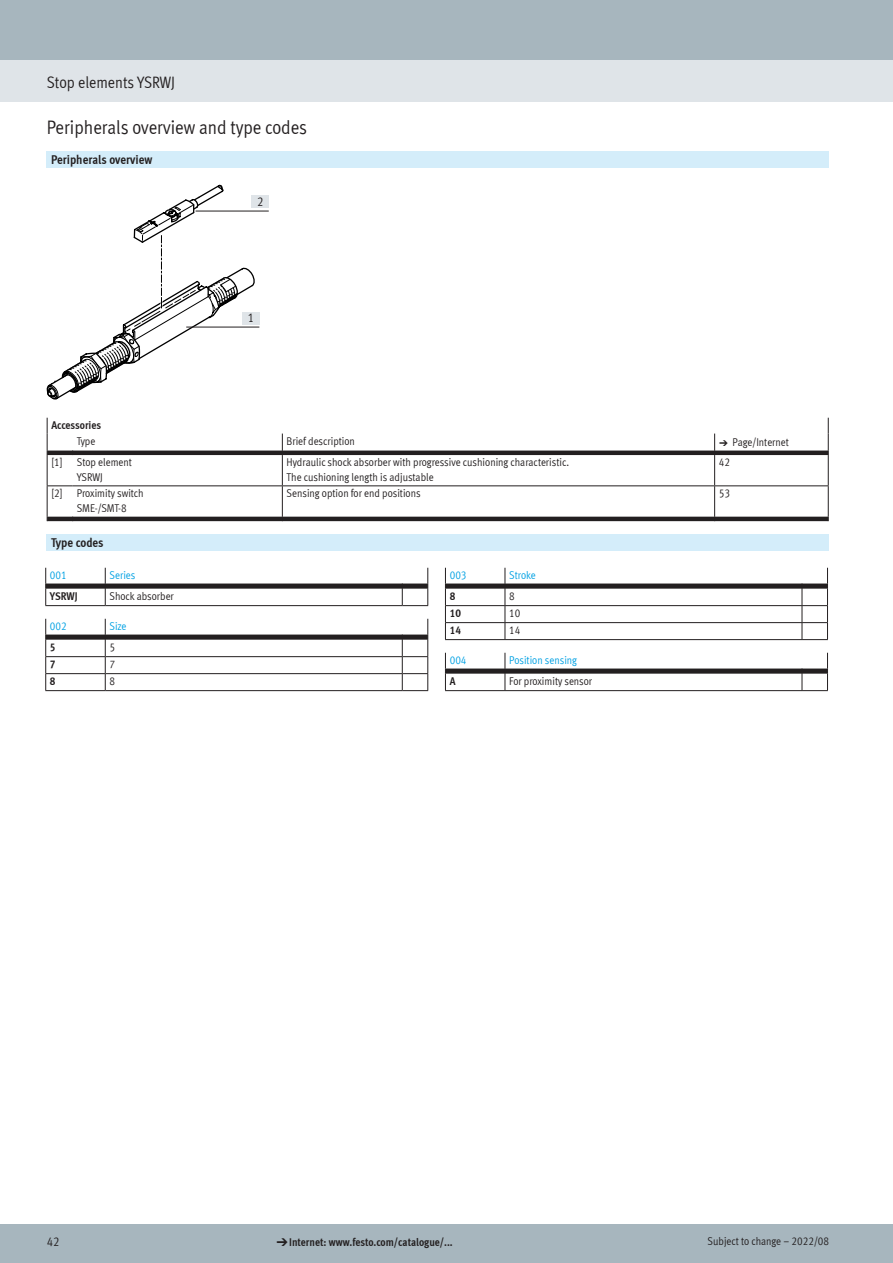
<style>
.page{position:relative;width:893px;height:1263px;background:#fff}
.page>*{position:absolute;margin:0;border:0;box-sizing:border-box;transform-origin:0 0}
.t1{font:19.5px "Meta Cond LF";color:#231f20}
.t2{font:16.5px "Meta Cond LF";color:#231f20}
.t3{font:700 12.75px "Meta Cond LF";color:#231f20}
.t4{font:12.75px "Meta Cond LF";color:#231f20}
.t5{font:11.25px/15px "Meta Cond LF";color:#231f20}
.t6{font:700 11.25px "Meta Cond LF";color:#231f20}
.t7{font:11.25px "Meta Cond LF";color:#00a1e3}
.s1{font-family:"Meto Pict 182"}
.s2{font-family:"Meto Pict 182";font-weight:400}
</style>
<div class="page">
<div style="left:0;top:1225px;width:893px;height:38px;background:#a7b6be"></div>
<div style="left:0;top:60px;width:893px;height:42px;background:#dfe4e8"></div>
<div style="left:0;top:0;width:893px;height:60px;background:#a7b6be"></div>
<div style="left:47px;top:151px;width:782px;height:17px;background:#d4edfa"></div>
<svg style="left:47px;top:185px;width:208px;height:215px"></svg>
<div style="left:252px;top:196px;width:17px;height:12px;background:#dfe4e8"></div>
<hr style="left:196px;top:211px;width:73px;height:1px;background:#231f20">
<div style="left:242px;top:312px;width:17px;height:12px;background:#dfe4e8"></div>
<hr style="left:186px;top:327px;width:73px;height:1px;background:#231f20">
<svg style="left:48px;top:451px;width:780px;height:70px"></svg>
<hr style="left:47px;top:455px;width:1px;height:30px;background:#231f20">
<hr style="left:282px;top:455px;width:1px;height:30px;background:#231f20">
<hr style="left:714px;top:455px;width:1px;height:30px;background:#231f20">
<hr style="left:828px;top:455px;width:1px;height:30px;background:#231f20">
<svg style="left:47px;top:485px;width:26px;height:1px"></svg>
<hr style="left:47px;top:486px;width:1px;height:31px;background:#231f20">
<hr style="left:73px;top:485px;width:209px;height:1px;background:#231f20">
<hr style="left:282px;top:485px;width:433px;height:1px;background:#231f20">
<hr style="left:282px;top:486px;width:1px;height:31px;background:#231f20">
<hr style="left:715px;top:485px;width:114px;height:1px;background:#231f20">
<hr style="left:714px;top:486px;width:1px;height:31px;background:#231f20">
<hr style="left:828px;top:486px;width:1px;height:31px;background:#231f20">
<svg style="left:47px;top:418px;width:1px;height:37px"></svg>
<svg style="left:282px;top:434px;width:1px;height:21px"></svg>
<svg style="left:714px;top:434px;width:1px;height:21px"></svg>
<svg style="left:828px;top:418px;width:1px;height:37px"></svg>
<div style="left:47px;top:534px;width:782px;height:17px;background:#d4edfa"></div>
<svg style="left:45px;top:568px;width:383px;height:38px"></svg>
<svg style="left:45px;top:619px;width:383px;height:72px"></svg>
<svg style="left:445px;top:568px;width:383px;height:72px"></svg>
<svg style="left:445px;top:653px;width:383px;height:38px"></svg>
<h2 class="t2" style="left:47px;top:72px;width:130px">Stop elements YSRWJ</h2>
<h1 class="t1" style="left:47px;top:116px;width:262px">Peripherals overview and type codes</h1>
<p class="t3" style="left:51px;top:151px;width:103px">Peripherals overview</p>
<p class="t4" style="left:257px;top:193px;width:8px">2</p>
<p class="t4" style="left:248px;top:309px;width:8px">1</p>
<p class="t6" style="left:51px;top:418px;width:51px">Accessories</p>
<p class="t5" style="left:77px;top:433px;width:20px">Type</p>
<p class="t5" style="left:287px;top:433px;width:70px">Brief description</p>
<p class="t5" style="left:719px;top:434px;width:72px"><span class="s1">a</span> Page/Internet</p>
<p class="t5" style="left:51px;top:454px;width:13px">[1]</p>
<p class="t5" style="left:77px;top:454px;width:57px">Stop element<br>YSRWJ</p>
<p class="t5" style="left:287px;top:454px;width:284px">Hydraulic shock absorber with progressive cushioning characteristic.<br>The cushioning length is adjustable</p>
<p class="t5" style="left:719px;top:454px;width:13px">42</p>
<p class="t5" style="left:51px;top:485px;width:13px">[2]</p>
<p class="t5" style="left:77px;top:485px;width:68px">Proximity switch<br>SME-/SMT-8</p>
<p class="t5" style="left:287px;top:485px;width:136px">Sensing option for end positions</p>
<p class="t5" style="left:719px;top:485px;width:13px">53</p>
<p class="t3" style="left:51px;top:534px;width:54px">Type codes</p>
<p class="t7" style="left:50px;top:568px;width:18px">001</p>
<p class="t7" style="left:110px;top:568px;width:27px">Series</p>
<p class="t6" style="left:50px;top:589px;width:29px">YSRWJ</p>
<p class="t5" style="left:110px;top:588px;width:66px">Shock absorber</p>
<p class="t7" style="left:50px;top:619px;width:18px">002</p>
<p class="t7" style="left:110px;top:619px;width:19px">Size</p>
<p class="t6" style="left:50px;top:640px;width:7px">5</p>
<p class="t5" style="left:110px;top:639px;width:7px">5</p>
<p class="t6" style="left:50px;top:657px;width:7px">7</p>
<p class="t5" style="left:110px;top:656px;width:7px">7</p>
<p class="t6" style="left:50px;top:674px;width:7px">8</p>
<p class="t5" style="left:110px;top:673px;width:7px">8</p>
<p class="t7" style="left:450px;top:568px;width:18px">003</p>
<p class="t7" style="left:509px;top:568px;width:28px">Stroke</p>
<p class="t6" style="left:450px;top:589px;width:7px">8</p>
<p class="t5" style="left:509px;top:588px;width:7px">8</p>
<p class="t6" style="left:450px;top:606px;width:13px">10</p>
<p class="t5" style="left:509px;top:605px;width:13px">10</p>
<p class="t6" style="left:450px;top:623px;width:13px">14</p>
<p class="t5" style="left:509px;top:622px;width:13px">14</p>
<p class="t7" style="left:450px;top:653px;width:18px">004</p>
<p class="t7" style="left:509px;top:653px;width:69px">Position sensing</p>
<p class="t6" style="left:450px;top:674px;width:7px">A</p>
<p class="t5" style="left:509px;top:673px;width:85px">For proximity sensor</p>
<p class="t4" style="left:47px;top:1234px;width:14px">42</p>
<p class="t6" style="left:276px;top:1235px;width:178px"><span class="s2">d</span>Internet: www.festo.com/catalogue/...</p>
<p class="t5" style="left:708px;top:1233px;width:123px">Subject to change – 2022/08</p>
</div>
